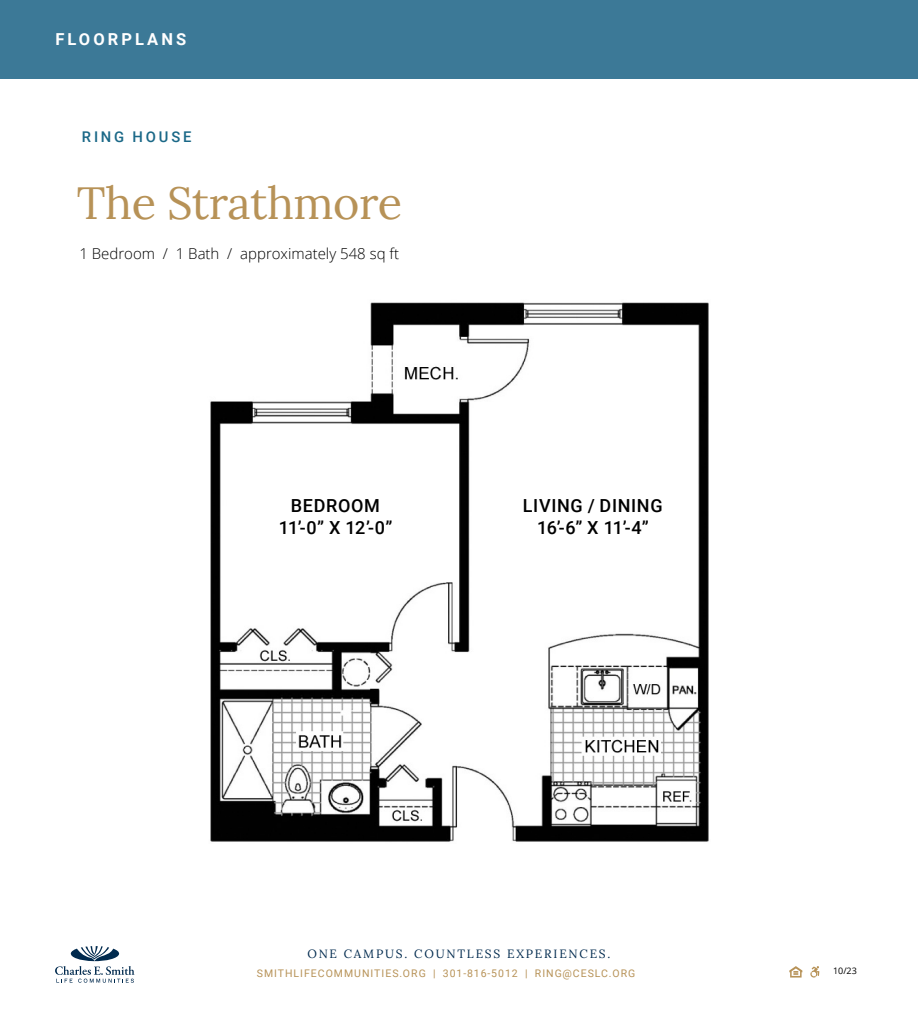
<style>
.page{position:relative;width:918px;height:1032px;background:#fff}
.page>*{position:absolute;margin:0;border:0;box-sizing:border-box;transform-origin:0 0}
.t1{font:45px "Lora";letter-spacing:-.01em;color:#b79257}
.t2{font:500 18px/21.6px "Roboto";letter-spacing:.04em;color:#000;text-align:center}
.t3{font:700 16.5px "Roboto";letter-spacing:.185em;color:#fff}
.t4{font:300 15px "Open Sans";color:#000}
.t5{font:500 14.85px "Roboto";letter-spacing:.19em;color:#1a6887}
.t6{font:12px "Lora";letter-spacing:.15em;color:#002a4e}
.t7{font:10.5px "Roboto";letter-spacing:.095em;color:#b79257}
.t8{font:9px "Open Sans";color:#000}
</style>
<div class="page">
<div style="left:0;top:0;width:918px;height:78px;background:#3c7997"></div>
<svg style="left:55px;top:946px;width:80px;height:36px"></svg>
<svg style="left:789px;top:966px;width:13px;height:11px"></svg>
<svg style="left:810px;top:966px;width:9px;height:11px"></svg>
<img style="left:210px;top:302px;width:499px;height:540px">
<div style="left:520px;top:498px;width:146px;height:35px;background:#fff"></div>
<div style="left:262px;top:498px;width:147px;height:35px;background:#fff"></div>
<h3 class="t3" style="left:55px;top:28px;width:132px">FLOORPLANS</h3>
<h3 class="t5" style="left:82px;top:126px;width:111px">RING HOUSE</h3>
<h1 class="t1" style="left:77px;top:168px;width:327px">The Strathmore</h1>
<h3 class="t4" style="left:79px;top:244px;width:321px">1 Bedroom / 1 Bath / approximately 548 sq ft</h3>
<h2 class="t2" style="left:279px;top:494px;width:115px">BEDROOM<br>11’-0” X 12’-0”</h2>
<h2 class="t2" style="left:523px;top:494px;width:141px">LIVING / DINING<br>16’-6” X 11’-4”</h2>
<p class="t6" style="left:307px;top:944px;width:305px">ONE CAMPUS. COUNTLESS EXPERIENCES.</p>
<p class="t7" style="left:257px;top:965px;width:380px">SMITHLIFECOMMUNITIES.ORG | 301-816-5012 | RING@CESLC.ORG</p>
<p class="t8" style="left:833px;top:964px;width:25px">10/23</p>
</div>
